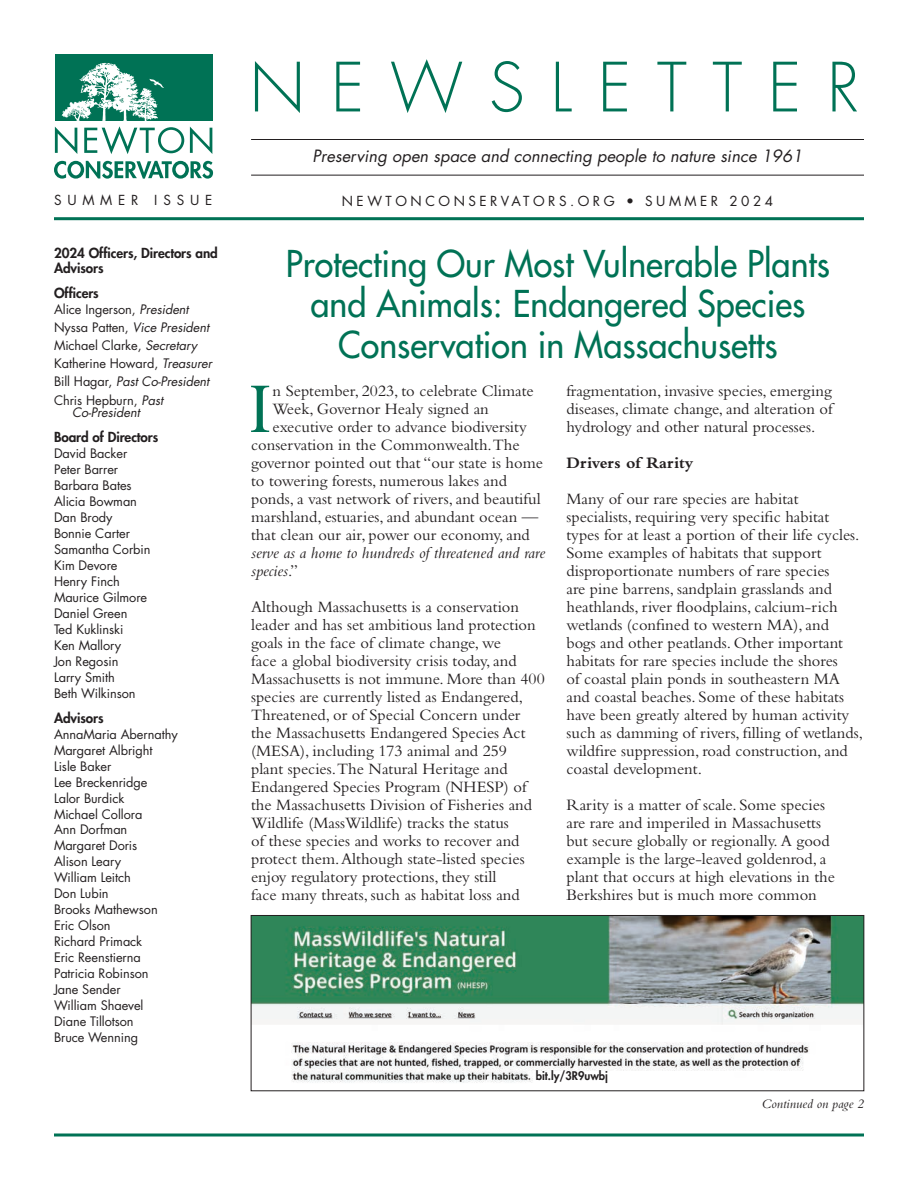
<style>
.page{position:relative;width:918px;height:1188px;background:#fff}
.page>*{position:absolute;margin:0;border:0;box-sizing:border-box;transform-origin:0 0}
.Body_Text{font:74.4px "Bembo Std";color:#007255}
.t1{font:300 66px "Futura Std";letter-spacing:.39em;color:#007255}
.headline_futura{font:500 36px/40.5px "Futura Std";color:#007255;text-align:center;scale:.95 1}
.Body_Text-2{font:16.5px/18px "Bembo Std";color:#231f20}
.t2{font:italic 16.5px "Futura Std";letter-spacing:.005em;color:#231f20}
.Body_Text-3{font:italic 16.5px "Bembo Std";color:#231f20}
.Body_Text-4{font:700 16.5px "Bembo Std";color:#231f20}
.t3{font:800 13.5px/15px "Futura Std";letter-spacing:-.005em;color:#231f20}
.t4{font:13.5px "Futura Std";letter-spacing:.26em;color:#231f20}
.Body_Text-5{font:italic 13.5px "Bembo Std";color:#231f20}
.t5{font:13.5px "Futura Std";letter-spacing:.43em;color:#231f20}
.Board_of_Directors_List{font:12.75px "Futura Std";letter-spacing:-.005em;color:#231f20}
.Officer{font:italic 12.75px/12.8px "Futura Std";letter-spacing:-.005em;color:#231f20;text-align:center}
.Officer-2{font:12.75px "Futura Std";letter-spacing:-.005em;color:#231f20}
.headline_futura-2{font:800 11.7px "Futura Std";color:#231f20;scale:.95 1}
.s1{font-style:italic}
.s2{font-style:normal}
</style>
<div class="page">
<hr style="left:54px;top:1134px;width:810px;height:3px;background:#007255">
<div style="left:55px;top:54px;width:158px;height:67px;background:#007255"></div>
<svg style="left:190px;top:127px;width:22px;height:27px"></svg>
<svg style="left:54px;top:161px;width:159px;height:18px"></svg>
<svg style="left:55px;top:63px;width:129px;height:91px"></svg>
<hr style="left:54px;top:217px;width:810px;height:3px;background:#007255">
<hr style="left:251px;top:139px;width:613px;height:1px;background:#231f20">
<hr style="left:251px;top:175px;width:613px;height:1px;background:#231f20">
<img style="left:253px;top:917px;width:609px;height:166px">
<div style="left:251px;top:915px;width:613px;height:176px;border:1px solid #231f20"></div>
<p class="t5" style="left:54px;top:191px;width:160px">SUMMER ISSUE</p>
<p class="t3" style="left:54px;top:246px;width:165px">2024 Officers, Directors and<br>Advisors</p>
<p class="t3" style="left:54px;top:286px;width:46px">Officers</p>
<p class="Officer-2" style="left:54px;top:301px;width:136px">Alice Ingerson, <span class="s1">President</span></p>
<p class="Officer" style="left:54px;top:321px;width:157px"><span class="s2">Nyssa Patten,</span> Vice President</p>
<p class="Officer-2" style="left:54px;top:337px;width:145px">Michael Clarke, <span class="s1">Secretary</span></p>
<p class="Officer-2" style="left:54px;top:355px;width:160px">Katherine Howard, <span class="s1">Treasurer</span></p>
<p class="Officer" style="left:54px;top:376px;width:157px"><span class="s2">Bill Hagar,</span> Past Co-President</p>
<p class="Officer" style="left:54px;top:394px;width:111px"><span class="s2">Chris Hepburn,</span> Past<br>Co-President</p>
<p class="t3" style="left:54px;top:430px;width:106px">Board of Directors</p>
<p class="Board_of_Directors_List" style="left:54px;top:445px;width:75px">David Backer</p>
<p class="Board_of_Directors_List" style="left:54px;top:461px;width:66px">Peter Barrer</p>
<p class="Board_of_Directors_List" style="left:54px;top:477px;width:79px">Barbara Bates</p>
<p class="Board_of_Directors_List" style="left:54px;top:493px;width:85px">Alicia Bowman</p>
<p class="Board_of_Directors_List" style="left:54px;top:509px;width:60px">Dan Brody</p>
<p class="Board_of_Directors_List" style="left:54px;top:525px;width:77px">Bonnie Carter</p>
<p class="Board_of_Directors_List" style="left:54px;top:541px;width:98px">Samantha Corbin</p>
<p class="Board_of_Directors_List" style="left:54px;top:557px;width:65px">Kim Devore</p>
<p class="Board_of_Directors_List" style="left:54px;top:573px;width:67px">Henry Finch</p>
<p class="Board_of_Directors_List" style="left:54px;top:589px;width:95px">Maurice Gilmore</p>
<p class="Board_of_Directors_List" style="left:54px;top:605px;width:75px">Daniel Green</p>
<p class="Board_of_Directors_List" style="left:54px;top:621px;width:71px">Ted Kuklinski</p>
<p class="Board_of_Directors_List" style="left:54px;top:637px;width:69px">Ken Mallory</p>
<p class="Board_of_Directors_List" style="left:54px;top:653px;width:66px">Jon Regosin</p>
<p class="Board_of_Directors_List" style="left:54px;top:669px;width:62px">Larry Smith</p>
<p class="Board_of_Directors_List" style="left:54px;top:685px;width:83px">Beth Wilkinson</p>
<p class="t3" style="left:54px;top:710px;width:51px">Advisors</p>
<p class="Board_of_Directors_List" style="left:54px;top:726px;width:125px">AnnaMaria Abernathy</p>
<p class="Board_of_Directors_List" style="left:54px;top:742px;width:100px">Margaret Albright</p>
<p class="Board_of_Directors_List" style="left:54px;top:758px;width:59px">Lisle Baker</p>
<p class="Board_of_Directors_List" style="left:54px;top:774px;width:95px">Lee Breckenridge</p>
<p class="Board_of_Directors_List" style="left:54px;top:790px;width:72px">Lalor Burdick</p>
<p class="Board_of_Directors_List" style="left:54px;top:806px;width:90px">Michael Collora</p>
<p class="Board_of_Directors_List" style="left:54px;top:822px;width:75px">Ann Dorfman</p>
<p class="Board_of_Directors_List" style="left:54px;top:838px;width:85px">Margaret Doris</p>
<p class="Board_of_Directors_List" style="left:54px;top:854px;width:69px">Alison Leary</p>
<p class="Board_of_Directors_List" style="left:54px;top:870px;width:78px">William Leitch</p>
<p class="Board_of_Directors_List" style="left:54px;top:886px;width:56px">Don Lubin</p>
<p class="Board_of_Directors_List" style="left:54px;top:902px;width:105px">Brooks Mathewson</p>
<p class="Board_of_Directors_List" style="left:54px;top:918px;width:58px">Eric Olson</p>
<p class="Board_of_Directors_List" style="left:54px;top:934px;width:90px">Richard Primack</p>
<p class="Board_of_Directors_List" style="left:54px;top:950px;width:88px">Eric Reenstierna</p>
<p class="Board_of_Directors_List" style="left:54px;top:966px;width:96px">Patricia Robinson</p>
<p class="Board_of_Directors_List" style="left:54px;top:982px;width:68px">Jane Sender</p>
<p class="Board_of_Directors_List" style="left:54px;top:998px;width:91px">William Shaevel</p>
<p class="Board_of_Directors_List" style="left:54px;top:1014px;width:81px">Diane Tillotson</p>
<p class="Board_of_Directors_List" style="left:54px;top:1030px;width:86px">Bruce Wenning</p>
<p class="t1" style="left:250px;top:47px;width:611px">NEWSLETTER</p>
<p class="t2" style="left:313px;top:145px;width:492px">Preserving open space and connecting people to nature since 1961</p>
<p class="t4" style="left:342px;top:193px;width:433px">NEWTONCONSERVATORS.ORG • SUMMER 2024</p>
<p class="headline_futura" style="left:286px;top:244px;width:574px">Protecting Our Most Vulnerable Plants and Animals: Endangered Species<br>Conservation in Massachusetts</p>
<p class="Body_Text" style="left:248px;top:365px;width:26px">I</p>
<p class="Body_Text-2" style="left:273px;top:382px;width:263px">n September, 2023, to celebrate Climate</p>
<p class="Body_Text-2" style="left:273px;top:400px;width:218px">Week, Governor Healy signed an</p>
<p class="Body_Text-2" style="left:273px;top:418px;width:256px">executive order to advance biodiversity</p>
<p class="Body_Text-2" style="left:251px;top:436px;width:270px">conservation in the Commonwealth.The</p>
<p class="Body_Text-2" style="left:251px;top:454px;width:293px">governor pointed out that “our state is home</p>
<p class="Body_Text-2" style="left:251px;top:472px;width:257px">to towering forests, numerous lakes and</p>
<p class="Body_Text-2" style="left:251px;top:490px;width:291px">ponds, a vast network of rivers, and beautiful</p>
<p class="Body_Text-2" style="left:251px;top:508px;width:289px">marshland, estuaries, and abundant ocean —</p>
<p class="Body_Text-2" style="left:251px;top:526px;width:280px">that clean our air, power our economy, and</p>
<p class="Body_Text-3" style="left:251px;top:543px;width:295px">serve as a home to hundreds of threatened and rare</p>
<p class="Body_Text-3" style="left:251px;top:561px;width:49px">species<span class="s2">.”</span></p>
<p class="Body_Text-2" style="left:251px;top:598px;width:295px">Although Massachusetts is a conservation leader and has set ambitious land protection goals in the face of climate change, we<br>face a global biodiversity crisis today, and Massachusetts is not immune. More than 400 species are currently listed as Endangered, Threatened, or of Special Concern under the Massachusetts Endangered Species Act (MESA), including 173 animal and 259<br>plant species.The Natural Heritage and Endangered Species Program (NHESP) of the Massachusetts Division of Fisheries and Wildlife (MassWildlife) tracks the status<br>of these species and works to recover and protect them. Although state-listed species enjoy regulatory protections, they still<br>face many threats, such as habitat loss and</p>
<p class="Body_Text-2" style="left:566px;top:382px;width:268px;text-align:justify">fragmentation, invasive species, emerging diseases, climate change, and alteration of hydrology and other natural processes.</p>
<p class="Body_Text-4" style="left:566px;top:454px;width:128px">Drivers of Rarity</p>
<p class="Body_Text-2" style="left:566px;top:490px;width:298px">Many of our rare species are habitat specialists, requiring very specific habitat types for at least a portion of their life cycles.<br>Some examples of habitats that support disproportionate numbers of rare species<br>are pine barrens, sandplain grasslands and heathlands, river floodplains, calcium-rich wetlands (confined to western MA), and<br>bogs and other peatlands. Other important habitats for rare species include the shores<br>of coastal plain ponds in southeastern MA and coastal beaches. Some of these habitats have been greatly altered by human activity such as damming of rivers, filling of wetlands, wildfire suppression, road construction, and coastal development.</p>
<p class="Body_Text-2" style="left:566px;top:796px;width:270px">Rarity is a matter of scale. Some species are rare and imperiled in Massachusetts but secure globally or regionally. A good example is the large-leaved goldenrod, a plant that occurs at high elevations in the Berkshires but is much more common</p>
<p class="headline_futura-2" style="left:536px;top:1068px;width:77px">bit.ly/3R9uwbj</p>
<p class="Body_Text-5" style="left:762px;top:1096px;width:104px">Continued on page 2</p>
</div>
